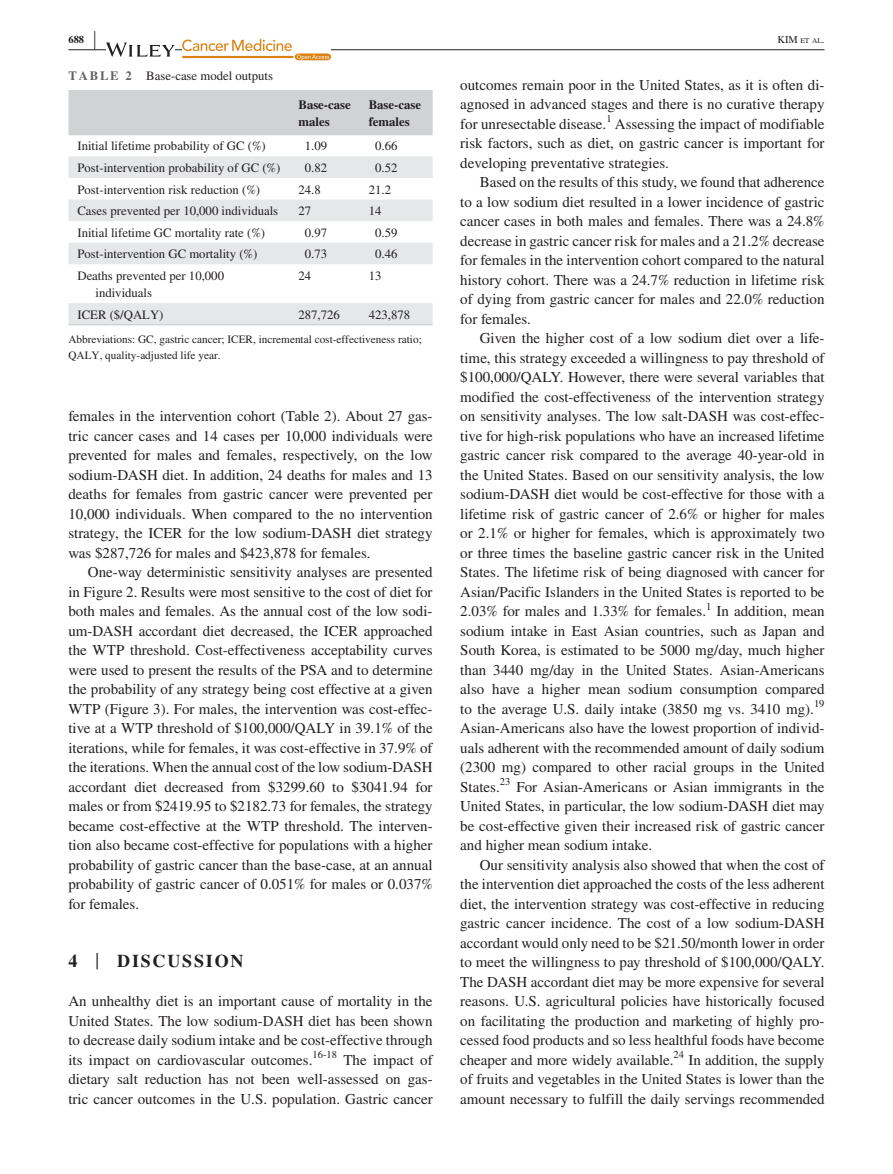
<style>
.page{position:relative;width:893px;height:1174px;background:#fff}
.page>*{position:absolute;margin:0;border:0;box-sizing:border-box;transform-origin:0 0}
.t1{font:700 25.95px "STIX";color:#231f20;scale:.36 1}
.t2{font:700 18px "STIX";letter-spacing:.1em;color:#231f20}
.t3{font:15px/19.5px "STIX";color:#231f20;text-align:justify}
.t4{font:12.75px/17.2px "STIX";color:#231f20}
.t5{font:700 12.75px/17.2px "STIX";color:#231f20}
.t6{font:11.25px/15.8px "STIX";color:#231f20}
.t7{font:10.5px "STIX";color:#231f20}
.t8{font:10.5px "STIX";color:#231f20}
.t9{font:700 10.5px "STIX";color:#231f20}
.s1{font-size:7.35px}
.s2{font-weight:700;color:#636366}
.s3{font-weight:400;font-size:23.7px}
</style>
<div class="page">
<hr style="left:68px;top:49px;width:756px;height:1px;background:#231f20">
<svg style="left:106px;top:43px;width:69px;height:14px"></svg>
<svg style="left:182px;top:39px;width:149px;height:21px"></svg>
<div style="left:68px;top:90px;width:365px;height:45px;background:#d1d2d4"></div>
<svg style="left:68px;top:156px;width:365px;height:169px"></svg>
<hr style="left:68px;top:324px;width:221px;height:1px;background:#d1d2d4">
<hr style="left:290px;top:324px;width:70px;height:1px;background:#d1d2d4">
<hr style="left:360px;top:324px;width:73px;height:1px;background:#d1d2d4">
<p class="t9" style="left:68px;top:33px;width:17px">688</p>
<h1 class="t1" style="left:94px;top:25px;width:7px">|</h1>
<p class="t8" style="left:777px;top:32px;width:49px">KIM <span class="s1">et al</span>.</p>
<p class="t4" style="left:68px;top:68px;width:206px"><span class="s2">TABLE 2</span> Base-case model outputs</p>
<p class="t5" style="left:298px;top:96px;width:54px">Base-case males</p>
<p class="t5" style="left:369px;top:96px;width:54px">Base-case females</p>
<p class="t4" style="left:77px;top:138px;width:190px">Initial lifetime probability of GC (%)</p>
<p class="t4" style="left:305px;top:138px;width:24px">1.09</p>
<p class="t4" style="left:375px;top:138px;width:24px">0.66</p>
<p class="t4" style="left:77px;top:160px;width:204px">Post-intervention probability of GC (%)</p>
<p class="t4" style="left:305px;top:160px;width:24px">0.82</p>
<p class="t4" style="left:375px;top:160px;width:24px">0.52</p>
<p class="t4" style="left:77px;top:181px;width:184px">Post-intervention risk reduction (%)</p>
<p class="t4" style="left:298px;top:181px;width:24px">24.8</p>
<p class="t4" style="left:369px;top:181px;width:24px">21.2</p>
<p class="t4" style="left:77px;top:203px;width:202px">Cases prevented per 10,000 individuals</p>
<p class="t4" style="left:298px;top:203px;width:14px">27</p>
<p class="t4" style="left:369px;top:203px;width:14px">14</p>
<p class="t4" style="left:77px;top:225px;width:189px">Initial lifetime GC mortality rate (%)</p>
<p class="t4" style="left:305px;top:225px;width:24px">0.97</p>
<p class="t4" style="left:375px;top:225px;width:24px">0.59</p>
<p class="t4" style="left:77px;top:246px;width:181px">Post-intervention GC mortality (%)</p>
<p class="t4" style="left:305px;top:246px;width:24px">0.73</p>
<p class="t4" style="left:375px;top:246px;width:24px">0.46</p>
<p class="t4" style="left:95px;top:268px;width:130px;text-indent:-18px">Deaths prevented per 10,000 individuals</p>
<p class="t4" style="left:298px;top:268px;width:14px">24</p>
<p class="t4" style="left:369px;top:268px;width:14px">13</p>
<p class="t4" style="left:77px;top:307px;width:88px">ICER ($/QALY)</p>
<p class="t4" style="left:298px;top:307px;width:43px">287,726</p>
<p class="t4" style="left:369px;top:307px;width:43px">423,878</p>
<p class="t6" style="left:68px;top:332px;width:355px">Abbreviations: GC, gastric cancer; ICER, incremental cost-effectiveness ratio;<br>QALY, quality-adjusted life year.</p>
<p class="t3" style="left:68px;top:407px;width:366px">females in the intervention cohort (Table 2). About 27 gas&shy;tric cancer cases and 14 cases per 10,000 individuals were prevented for males and females, respectively, on the low sodium-DASH diet. In addition, 24 deaths for males and 13 deaths for females from gastric cancer were prevented per 10,000 individuals. When compared to the no intervention strategy, the ICER for the low sodium-DASH diet strategy was $287,726 for males and $423,878 for females.</p>
<p class="t3" style="left:68px;top:563px;width:366px;text-indent:20px">One-way deterministic sensitivity analyses are presented in Figure 2. Results were most sensitive to the cost of diet for both males and females. As the annual cost of the low sodi&shy;um-DASH accordant diet decreased, the ICER approached the WTP threshold. Cost-effectiveness acceptability curves were used to present the results of the PSA and to determine the probability of any strategy being cost effective at a given WTP (Figure 3). For males, the intervention was cost-effec&shy;tive at a WTP threshold of $100,000/QALY in 39.1% of the iterations, while for females, it was cost-effective in 37.9% of the iterations. When the annual cost of the low sodium-DASH accordant diet decreased from $3299.60 to $3041.94 for males or from $2419.95 to $2182.73 for females, the strategy became cost-effective at the WTP threshold. The interven&shy;tion also became cost-effective for populations with a higher probability of gastric cancer than the base-case, at an annual probability of gastric cancer of 0.051% for males or 0.037% for females.</p>
<p class="t2" style="left:68px;top:950px;width:176px">4 <span class="s3">|</span> DISCUSSION</p>
<p class="t3" style="left:68px;top:992px;width:366px">An unhealthy diet is an important cause of mortality in the United States. The low sodium-DASH diet has been shown to decrease daily sodium intake and be cost-effective through its impact on cardiovascular outcomes.</p>
<p class="t7" style="left:312px;top:1047px;width:26px">16-18</p>
<p class="t3" style="left:68px;top:1051px;width:366px;text-indent:275px">The impact of dietary salt reduction has not been well-assessed on gas&shy;tric cancer outcomes in the U.S. population. Gastric cancer</p>
<p class="t3" style="left:460px;top:76px;width:366px">outcomes remain poor in the United States, as it is often di&shy;agnosed in advanced stages and there is no curative therapy for unresectable disease.<sup>1</sup> Assessing the impact of modifiable risk factors, such as diet, on gastric cancer is important for developing preventative strategies.</p>
<p class="t3" style="left:460px;top:173px;width:366px;text-indent:20px">Based on the results of this study, we found that adherence to a low sodium diet resulted in a lower incidence of gastric cancer cases in both males and females. There was a 24.8% decrease in gastric cancer risk for males and a 21.2% decrease for females in the intervention cohort compared to the natural history cohort. There was a 24.7% reduction in lifetime risk of dying from gastric cancer for males and 22.0% reduction for females.</p>
<p class="t3" style="left:460px;top:329px;width:366px;text-indent:20px">Given the higher cost of a low sodium diet over a life&shy;time, this strategy exceeded a willingness to pay threshold of $100,000/QALY. However, there were several variables that modified the cost-effectiveness of the intervention strategy on sensitivity analyses. The low salt-DASH was cost-effec&shy;tive for high-risk populations who have an increased lifetime gastric cancer risk compared to the average 40-year-old in the United States. Based on our sensitivity analysis, the low sodium-DASH diet would be cost-effective for those with a lifetime risk of gastric cancer of 2.6% or higher for males or 2.1% or higher for females, which is approximately two or three times the baseline gastric cancer risk in the United States. The lifetime risk of being diagnosed with cancer for Asian/Pacific Islanders in the United States is reported to be 2.03% for males and 1.33% for females.<sup>1</sup> In addition, mean sodium intake in East Asian countries, such as Japan and South Korea, is estimated to be 5000 mg/day, much higher than 3440 mg/day in the United States. Asian-Americans also have a higher mean sodium consumption compared to the average U.S. daily intake (3850 mg vs. 3410 mg).</p>
<p class="t7" style="left:814px;top:696px;width:12px">19</p>
<p class="t3" style="left:460px;top:719px;width:366px">Asian-Americans also have the lowest proportion of individ&shy;uals adherent with the recommended amount of daily sodium (2300 mg) compared to other racial groups in the United States.</p>
<p class="t7" style="left:500px;top:774px;width:12px">23</p>
<p class="t3" style="left:460px;top:778px;width:366px;text-indent:56px">For Asian-Americans or Asian immigrants in the United States, in particular, the low sodium-DASH diet may be cost-effective given their increased risk of gastric cancer and higher mean sodium intake.</p>
<p class="t3" style="left:460px;top:856px;width:366px;text-indent:20px">Our sensitivity analysis also showed that when the cost of the intervention diet approached the costs of the less adherent diet, the intervention strategy was cost-effective in reducing gastric cancer incidence. The cost of a low sodium-DASH accordant would only need to be $21.50/month lower in order to meet the willingness to pay threshold of $100,000/QALY.<br>The DASH accordant diet may be more expensive for several reasons. U.S. agricultural policies have historically focused on facilitating the production and marketing of highly pro&shy;cessed food products and so less healthful foods have become cheaper and more widely available.</p>
<p class="t7" style="left:674px;top:1047px;width:12px">24</p>
<p class="t3" style="left:460px;top:1051px;width:366px;text-indent:228px">In addition, the supply of fruits and vegetables in the United States is lower than the amount necessary to fulfill the daily servings recommended</p>
</div>
